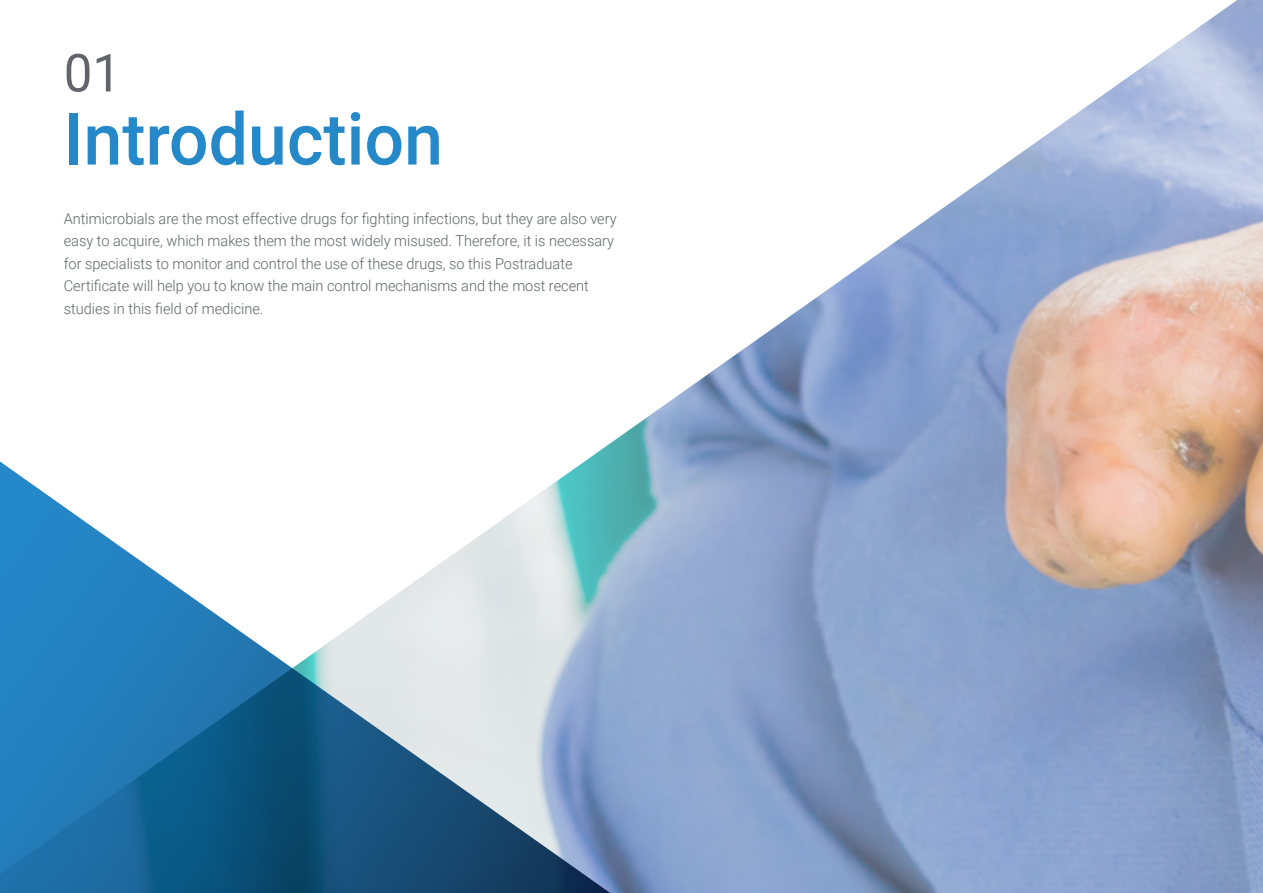
<style>
.page{position:relative;width:1263px;height:893px;background:#fff}
.page>*{position:absolute;margin:0;border:0;box-sizing:border-box;transform-origin:0 0}
.t1{font:500 72px "Roboto";color:#2488c9}
.t2{font:52.5px "Roboto";color:#61646a}
.t3{font:300 15px/22.5px "Roboto";color:#61646a}
</style>
<div class="page">
<img style="left:606px;top:0;width:657px;height:893px">
<svg style="left:0;top:446px;width:640px;height:447px"></svg>
<h2 class="t2" style="left:64px;top:36px;width:59px">01</h2>
<h1 class="t1" style="left:64px;top:89px;width:381px">Introduction</h1>
<p class="t3" style="left:64px;top:207px;width:554px">Antimicrobials are the most effective drugs for fighting infections, but they are also very easy to acquire, which makes them the most widely misused. Therefore, it is necessary for specialists to monitor and control the use of these drugs, so this Postraduate Certificate will help you to know the main control mechanisms and the most recent studies in this field of medicine.</p>
</div>
